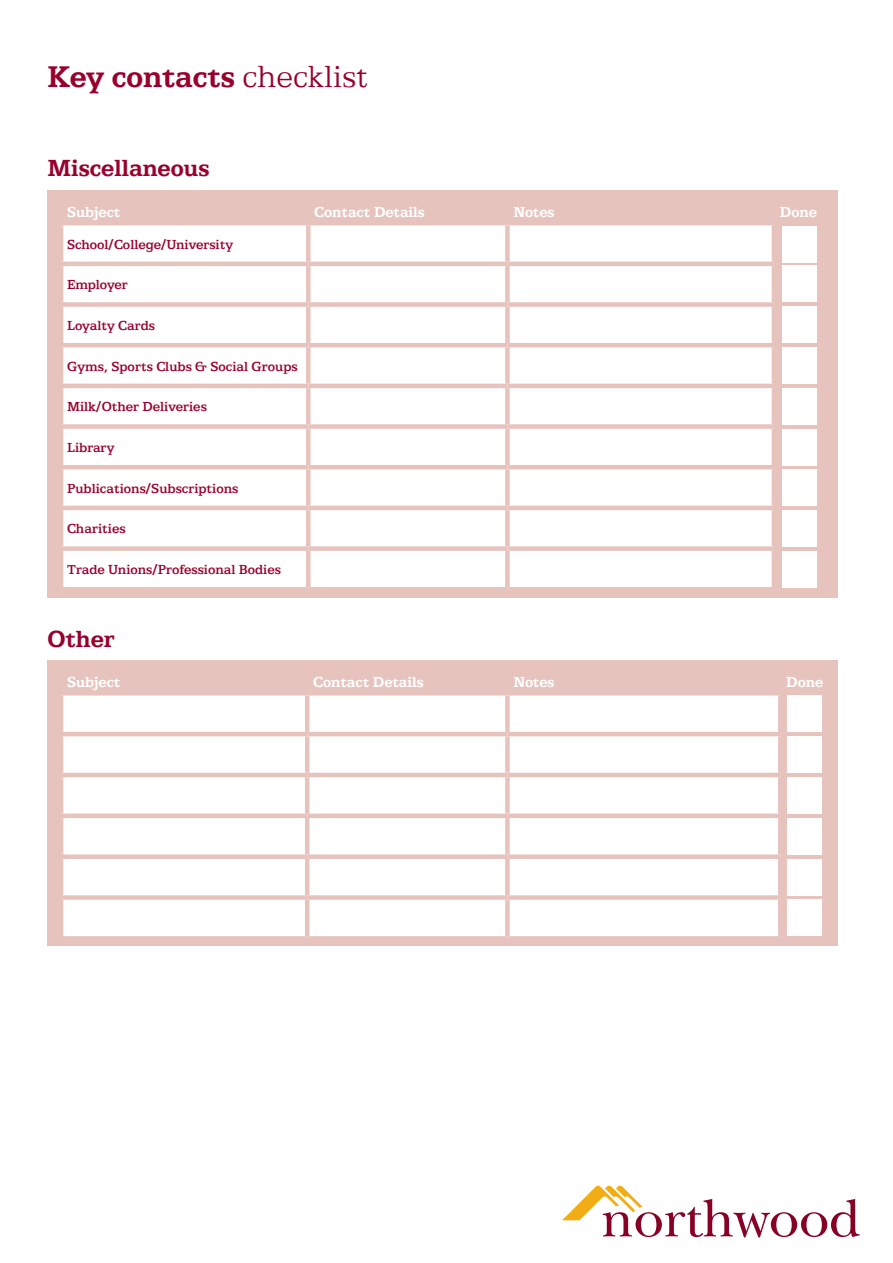
<style>
.page{position:relative;width:893px;height:1263px;background:#fff}
.page>*{position:absolute;margin:0;border:0;box-sizing:border-box;transform-origin:0 0}
.t1{font:700 30.75px "Egyptian";color:#98012d}
.t2{font:700 24px "Egyptian";color:#98012d}
.t3{font:700 15px "Egyptian";color:#fff}
.t4{font:500 13.5px "Egyptian";color:#98012d}
.s1{font-weight:300}
</style>
<div class="page">
<div style="left:47px;top:190px;width:791px;height:407px;background:#e7c3be"></div>
<div style="left:47px;top:660px;width:791px;height:286px;background:#e7c3be"></div>
<div style="left:63px;top:225px;width:709px;height:362px;background:#fff"></div>
<div style="left:306px;top:225px;width:5px;height:37px;background:#e7c3be"></div>
<div style="left:505px;top:225px;width:5px;height:37px;background:#e7c3be"></div>
<hr style="left:59px;top:262px;width:249px;height:4px;background:#e7c3be">
<hr style="left:308px;top:262px;width:199px;height:4px;background:#e7c3be">
<div style="left:306px;top:266px;width:5px;height:36px;background:#e7c3be"></div>
<hr style="left:507px;top:262px;width:267px;height:4px;background:#e7c3be">
<div style="left:505px;top:266px;width:5px;height:36px;background:#e7c3be"></div>
<svg style="left:782px;top:262px;width:35px;height:4px"></svg>
<div style="left:59px;top:302px;width:249px;height:5px;background:#e7c3be"></div>
<div style="left:308px;top:302px;width:199px;height:5px;background:#e7c3be"></div>
<div style="left:306px;top:307px;width:5px;height:36px;background:#e7c3be"></div>
<div style="left:507px;top:302px;width:267px;height:5px;background:#e7c3be"></div>
<div style="left:505px;top:307px;width:5px;height:36px;background:#e7c3be"></div>
<hr style="left:59px;top:343px;width:249px;height:4px;background:#e7c3be">
<hr style="left:308px;top:343px;width:199px;height:4px;background:#e7c3be">
<div style="left:306px;top:347px;width:5px;height:37px;background:#e7c3be"></div>
<hr style="left:507px;top:343px;width:267px;height:4px;background:#e7c3be">
<div style="left:505px;top:347px;width:5px;height:37px;background:#e7c3be"></div>
<hr style="left:59px;top:384px;width:249px;height:4px;background:#e7c3be">
<hr style="left:308px;top:384px;width:199px;height:4px;background:#e7c3be">
<div style="left:306px;top:388px;width:5px;height:36px;background:#e7c3be"></div>
<hr style="left:507px;top:384px;width:267px;height:4px;background:#e7c3be">
<div style="left:505px;top:388px;width:5px;height:36px;background:#e7c3be"></div>
<div style="left:59px;top:424px;width:249px;height:5px;background:#e7c3be"></div>
<div style="left:308px;top:424px;width:199px;height:5px;background:#e7c3be"></div>
<div style="left:306px;top:429px;width:5px;height:36px;background:#e7c3be"></div>
<div style="left:507px;top:424px;width:267px;height:5px;background:#e7c3be"></div>
<div style="left:505px;top:429px;width:5px;height:36px;background:#e7c3be"></div>
<hr style="left:59px;top:465px;width:249px;height:4px;background:#e7c3be">
<hr style="left:308px;top:465px;width:199px;height:4px;background:#e7c3be">
<div style="left:306px;top:469px;width:5px;height:37px;background:#e7c3be"></div>
<hr style="left:507px;top:465px;width:267px;height:4px;background:#e7c3be">
<div style="left:505px;top:469px;width:5px;height:37px;background:#e7c3be"></div>
<svg style="left:782px;top:465px;width:35px;height:1px"></svg>
<hr style="left:59px;top:506px;width:249px;height:4px;background:#e7c3be">
<hr style="left:308px;top:506px;width:199px;height:4px;background:#e7c3be">
<div style="left:306px;top:510px;width:5px;height:36px;background:#e7c3be"></div>
<hr style="left:507px;top:506px;width:267px;height:4px;background:#e7c3be">
<div style="left:505px;top:510px;width:5px;height:36px;background:#e7c3be"></div>
<div style="left:59px;top:546px;width:249px;height:5px;background:#e7c3be"></div>
<div style="left:308px;top:546px;width:199px;height:5px;background:#e7c3be"></div>
<div style="left:306px;top:551px;width:5px;height:36px;background:#e7c3be"></div>
<div style="left:507px;top:546px;width:267px;height:5px;background:#e7c3be"></div>
<div style="left:505px;top:551px;width:5px;height:36px;background:#e7c3be"></div>
<div style="left:63px;top:695px;width:715px;height:241px;background:#fff"></div>
<hr style="left:305px;top:695px;width:4px;height:37px;background:#e7c3be">
<div style="left:505px;top:695px;width:5px;height:37px;background:#e7c3be"></div>
<hr style="left:59px;top:732px;width:248px;height:4px;background:#e7c3be">
<hr style="left:307px;top:732px;width:200px;height:4px;background:#e7c3be">
<hr style="left:305px;top:736px;width:4px;height:37px;background:#e7c3be">
<hr style="left:507px;top:732px;width:273px;height:4px;background:#e7c3be">
<div style="left:505px;top:736px;width:5px;height:37px;background:#e7c3be"></div>
<hr style="left:59px;top:773px;width:248px;height:4px;background:#e7c3be">
<hr style="left:307px;top:773px;width:200px;height:4px;background:#e7c3be">
<hr style="left:305px;top:777px;width:4px;height:36px;background:#e7c3be">
<hr style="left:507px;top:773px;width:273px;height:4px;background:#e7c3be">
<div style="left:505px;top:777px;width:5px;height:36px;background:#e7c3be"></div>
<div style="left:59px;top:813px;width:248px;height:5px;background:#e7c3be"></div>
<div style="left:307px;top:813px;width:200px;height:5px;background:#e7c3be"></div>
<hr style="left:305px;top:818px;width:4px;height:36px;background:#e7c3be">
<div style="left:507px;top:813px;width:273px;height:5px;background:#e7c3be"></div>
<div style="left:505px;top:818px;width:5px;height:36px;background:#e7c3be"></div>
<div style="left:59px;top:854px;width:248px;height:5px;background:#e7c3be"></div>
<div style="left:307px;top:854px;width:200px;height:5px;background:#e7c3be"></div>
<hr style="left:305px;top:859px;width:4px;height:36px;background:#e7c3be">
<div style="left:507px;top:854px;width:273px;height:5px;background:#e7c3be"></div>
<div style="left:505px;top:859px;width:5px;height:36px;background:#e7c3be"></div>
<div style="left:59px;top:895px;width:248px;height:5px;background:#e7c3be"></div>
<div style="left:307px;top:895px;width:200px;height:5px;background:#e7c3be"></div>
<hr style="left:305px;top:900px;width:4px;height:36px;background:#e7c3be">
<div style="left:507px;top:895px;width:273px;height:5px;background:#e7c3be"></div>
<div style="left:505px;top:900px;width:5px;height:36px;background:#e7c3be"></div>
<svg style="left:562px;top:1186px;width:298px;height:51px"></svg>
<div style="left:782px;top:226px;width:35px;height:36px;background:#fff"></div>
<div style="left:782px;top:347px;width:35px;height:37px;background:#fff"></div>
<div style="left:787px;top:695px;width:34px;height:37px;background:#fff"></div>
<div style="left:782px;top:470px;width:35px;height:36px;background:#fff"></div>
<div style="left:787px;top:818px;width:34px;height:36px;background:#fff"></div>
<div style="left:782px;top:266px;width:35px;height:36px;background:#fff"></div>
<div style="left:782px;top:388px;width:35px;height:37px;background:#fff"></div>
<div style="left:787px;top:736px;width:34px;height:37px;background:#fff"></div>
<div style="left:782px;top:510px;width:35px;height:37px;background:#fff"></div>
<div style="left:787px;top:859px;width:34px;height:36px;background:#fff"></div>
<div style="left:782px;top:551px;width:35px;height:37px;background:#fff"></div>
<div style="left:787px;top:899px;width:34px;height:37px;background:#fff"></div>
<div style="left:782px;top:306px;width:35px;height:37px;background:#fff"></div>
<div style="left:782px;top:429px;width:35px;height:36px;background:#fff"></div>
<div style="left:787px;top:777px;width:34px;height:37px;background:#fff"></div>
<p class="t1" style="left:47px;top:60px;width:323px">Key contacts <span class="s1">checklist</span></p>
<p class="t2" style="left:47px;top:155px;width:163px">Miscellaneous</p>
<p class="t3" style="left:67px;top:204px;width:55px">Subject</p>
<p class="t3" style="left:314px;top:204px;width:112px">Contact Details</p>
<p class="t3" style="left:513px;top:204px;width:43px">Notes</p>
<p class="t3" style="left:780px;top:204px;width:39px">Done</p>
<p class="t4" style="left:67px;top:237px;width:168px">School/College/University</p>
<p class="t4" style="left:67px;top:277px;width:62px">Employer</p>
<p class="t4" style="left:67px;top:318px;width:90px">Loyalty Cards</p>
<p class="t4" style="left:67px;top:359px;width:232px">Gyms, Sports Clubs &amp; Social Groups</p>
<p class="t4" style="left:67px;top:399px;width:141px">Milk/Other Deliveries</p>
<p class="t4" style="left:67px;top:440px;width:49px">Library</p>
<p class="t4" style="left:67px;top:481px;width:173px">Publications/Subscriptions</p>
<p class="t4" style="left:67px;top:521px;width:60px">Charities</p>
<p class="t4" style="left:67px;top:562px;width:215px">Trade Unions/Professional Bodies</p>
<p class="t2" style="left:47px;top:625px;width:69px">Other</p>
<p class="t3" style="left:67px;top:674px;width:55px">Subject</p>
<p class="t3" style="left:313px;top:674px;width:112px">Contact Details</p>
<p class="t3" style="left:513px;top:674px;width:43px">Notes</p>
<p class="t3" style="left:786px;top:674px;width:39px">Done</p>
</div>
